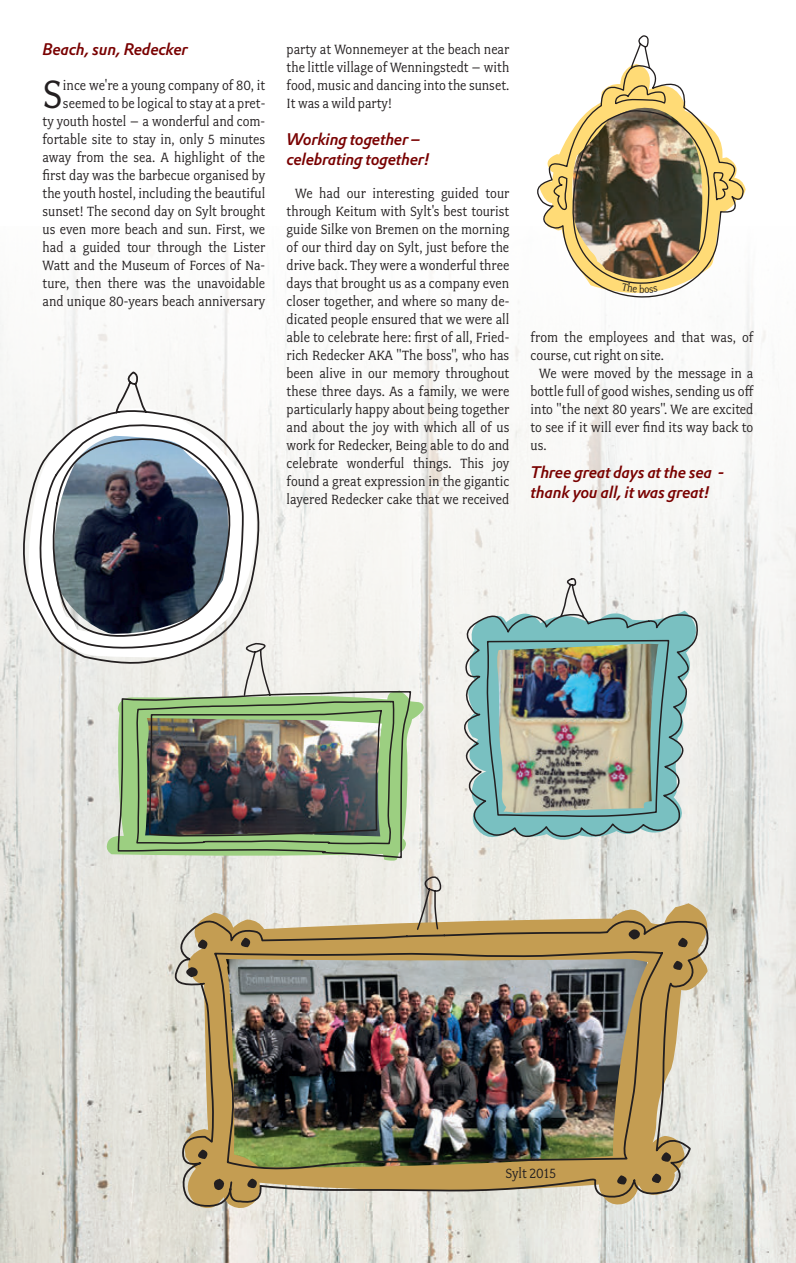
<style>
.page{position:relative;width:796px;height:1263px;background:#fff}
.page>*{position:absolute;margin:0;border:0;box-sizing:border-box;transform-origin:0 0}
.t1{font:44.25px "Fairplex Narrow";color:#231f20}
.t2{font:italic 16.5px/19.8px "DTL Prokyon ST Medium";letter-spacing:-.02em;color:#790100}
.t3{font:15px/18px "Fairplex Narrow";color:#231f20;text-align:right}
</style>
<div class="page">
<img style="left:0;top:245px;width:795px;height:1018px">
<svg style="left:22px;top:370px;width:238px;height:295px"></svg>
<svg style="left:533px;top:35px;width:211px;height:264px"></svg>
<svg style="left:184px;top:903px;width:528px;height:306px;background:#e5e2d8"></svg>
<img style="left:173px;top:916px;width:536px;height:292px">
<svg style="left:415px;top:876px;width:26px;height:55px"></svg>
<svg style="left:106px;top:690px;width:317px;height:171px;background:#e5e8de"></svg>
<img style="left:117px;top:642px;width:295px;height:217px">
<img style="left:460px;top:577px;width:238px;height:262px">
<svg style="left:621px;top:283px;width:36px;height:10px"></svg>
<p class="t2" style="left:43px;top:39px;width:147px">Beach, sun, Redecker</p>
<h1 class="t1" style="left:43px;top:69px;width:22px">S</h1>
<p class="t3" style="left:43px;top:76px;width:224px">ince we're a young company of 80, it seemed to be logical to stay at a pret-<br>ty youth hostel – a wonderful and com&shy;fortable site to stay in, only 5 minutes away from the sea. A highlight of the first day was the barbecue organised by the youth hostel, including the beautiful sunset! The second day on Sylt brought us even more beach and sun. First, we had a guided tour through the Lister Watt and the Museum of Forces of Na&shy;ture, then there was the unavoidable and unique 80-years beach anniversary</p>
<p class="t3" style="left:286px;top:40px;width:224px;text-align:justify">party at Wonnemeyer at the beach near the little village of Wenningstedt – with food, music and dancing into the sunset.<br>It was a wild party!</p>
<p class="t2" style="left:286px;top:129px;width:144px">Working together – celebrating together!</p>
<p class="t3" style="left:286px;top:184px;width:224px;text-align:center">We had our interesting guided tour through Keitum with Sylt's best tourist guide Silke von Bremen on the morning of our third day on Sylt, just before the drive back. They were a wonderful three days that brought us as a company even closer together, and where so many de&shy;dicated people ensured that we were all able to celebrate here: first of all, Fried&shy;rich Redecker AKA "The boss", who has been alive in our memory throughout these three days. As a family, we were particularly happy about being together and about the joy with which all of us work for Redecker, Being able to do and celebrate wonderful things. This joy found a great expression in the gigantic layered Redecker cake that we received</p>
<p class="t3" style="left:530px;top:328px;width:224px">from the employees and that was, of</p>
<p class="t3" style="left:530px;top:346px;width:135px">course, cut right on site.</p>
<p class="t3" style="left:539px;top:364px;width:216px">We were moved by the message in a</p>
<p class="t3" style="left:530px;top:382px;width:224px">bottle full of good wishes, sending us off</p>
<p class="t3" style="left:530px;top:400px;width:224px">into "the next 80 years". We are excited</p>
<p class="t3" style="left:530px;top:418px;width:224px">to see if it will ever find its way back to</p>
<p class="t3" style="left:530px;top:436px;width:18px">us.</p>
<p class="t2" style="left:530px;top:462px;width:195px">Three great days at the sea - thank you all, it was great!</p>
<p class="t3" style="left:505px;top:1164px;width:52px">Sylt 2015</p>
</div>
